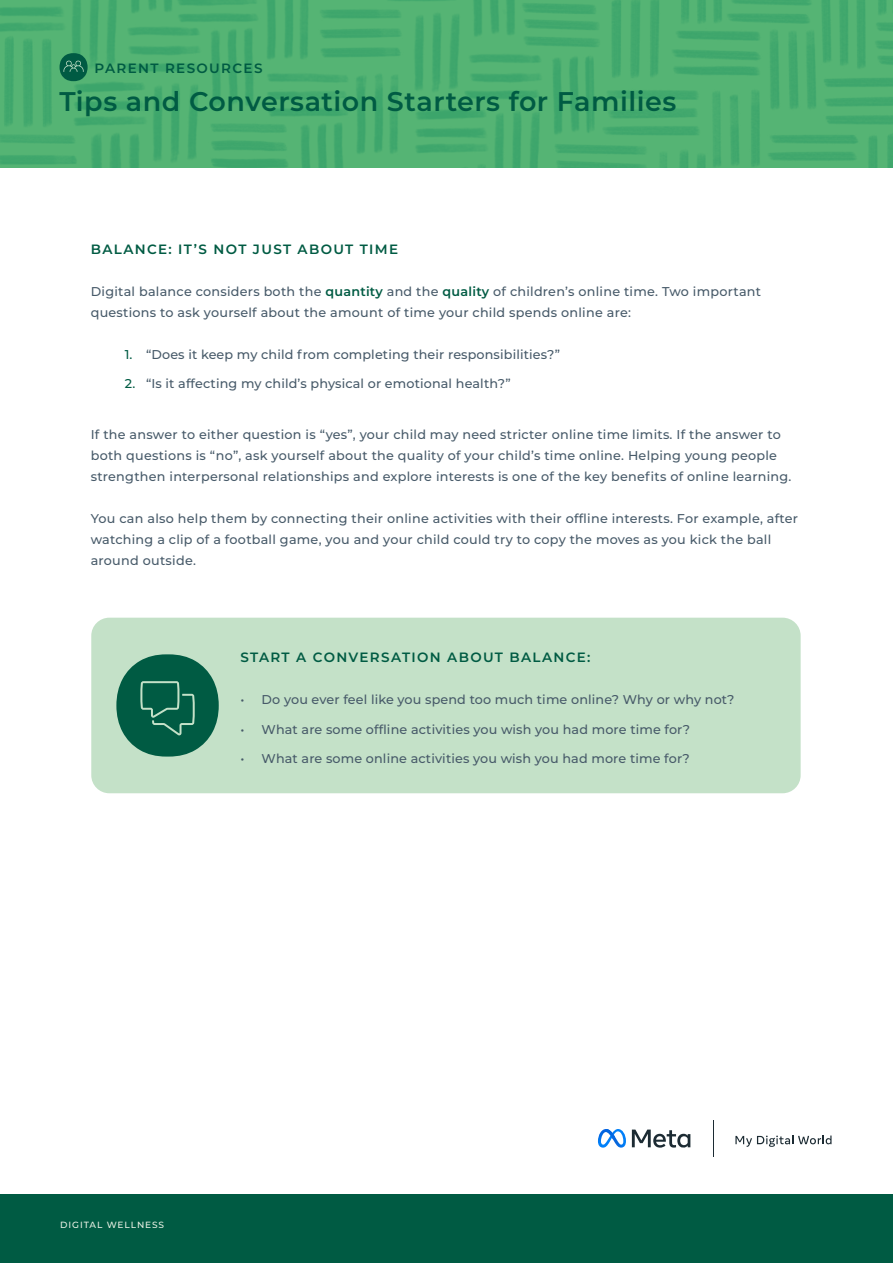
<style>
.page{position:relative;width:893px;height:1263px;background:#fff}
.page>*{position:absolute;margin:0;border:0;box-sizing:border-box;transform-origin:0 0}
.t1{font:600 27px "Montserrat";letter-spacing:.02em;color:#005b43}
.t2{font:600 13.5px "Montserrat";letter-spacing:.1em;color:#005b43}
.t3{font:500 12.75px/21px "Montserrat";letter-spacing:.02em;color:#475a69}
.t4{font:500 9px "Montserrat";letter-spacing:.1em;color:#ebf2e6}
.s1{font-weight:600;color:#005b43}
.s2{color:#005b43}
</style>
<div class="page">
<svg style="left:735px;top:1135px;width:96px;height:12px"></svg>
<hr style="left:713px;top:1120px;width:1px;height:36px;background:#1c2b33">
<svg style="left:632px;top:1129px;width:58px;height:19px"></svg>
<img style="left:598px;top:1129px;width:28px;height:18px">
<svg style="left:606px;top:1129px;width:9px;height:11px"></svg>
<img style="left:0;top:0;width:893px;height:167px">
<div style="left:0;top:1194px;width:893px;height:69px;background:#005b43"></div>
<div style="left:91px;top:618px;width:710px;height:175px;background:#c4e1c8;border-radius:18px"></div>
<svg style="left:116px;top:654px;width:103px;height:102px"></svg>
<svg style="left:60px;top:53px;width:28px;height:28px"></svg>
<p class="t2" style="left:95px;top:58px;width:169px">PARENT RESOURCES</p>
<h1 class="t1" style="left:60px;top:82px;width:618px">Tips and Conversation Starters for Families</h1>
<p class="t2" style="left:91px;top:239px;width:309px">BALANCE: IT’S NOT JUST ABOUT TIME</p>
<p class="t3" style="left:91px;top:280px;width:672px">Digital balance considers both the <span class="s1">quantity</span> and the <span class="s1">quality</span> of children’s online time. Two important questions to ask yourself about the amount of time your child spends online are:</p>
<p class="t3" style="left:125px;top:343px;width:437px"><span class="s2">1.</span> “Does it keep my child from completing their responsibilities?”</p>
<p class="t3" style="left:125px;top:373px;width:387px"><span class="s2">2.</span> “Is it affecting my child’s physical or emotional health?”</p>
<p class="t3" style="left:91px;top:423px;width:702px">If the answer to either question is “yes”, your child may need stricter online time limits. If the answer to both questions is “no”, ask yourself about the quality of your child’s time online. Helping young people strengthen interpersonal relationships and explore interests is one of the key benefits of online learning.</p>
<p class="t3" style="left:91px;top:507px;width:709px">You can also help them by connecting their online activities with their offline interests. For example, after watching a clip of a football game, you and your child could try to copy the moves as you kick the ball around outside.</p>
<p class="t2" style="left:240px;top:648px;width:352px">START A CONVERSATION ABOUT BALANCE:</p>
<p class="t3" style="left:240px;top:689px;width:496px">• Do you ever feel like you spend too much time online? Why or why not?</p>
<p class="t3" style="left:240px;top:718px;width:451px">• What are some offline activities you wish you had more time for?</p>
<p class="t3" style="left:240px;top:748px;width:451px">• What are some online activities you wish you had more time for?</p>
<p class="t4" style="left:60px;top:1219px;width:106px">DIGITAL WELLNESS</p>
</div>
